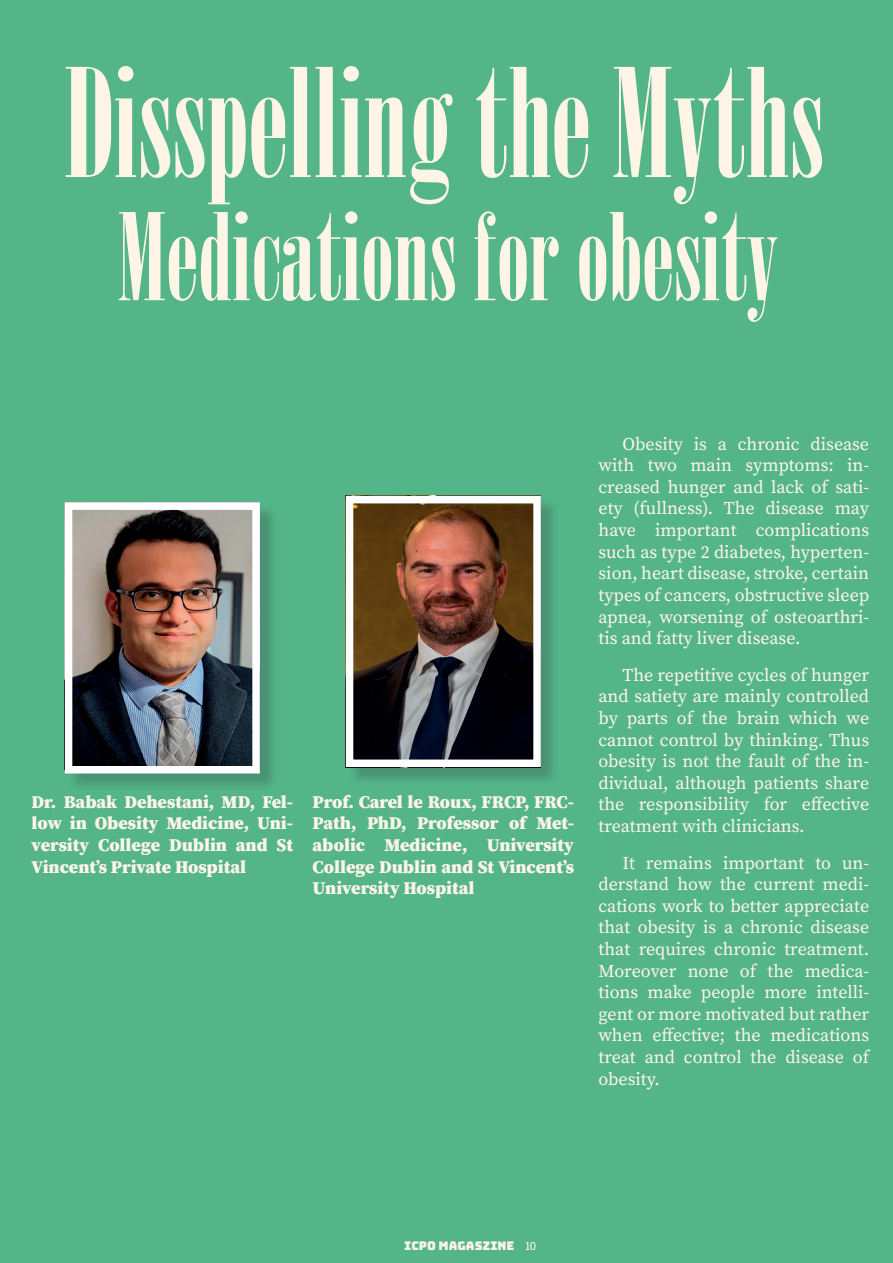
<style>
.page{position:relative;width:893px;height:1263px;background:#54b589}
.page>*{position:absolute;margin:0;border:0;box-sizing:border-box;transform-origin:0 0}
.t1{font:150px "Onyx";color:#fef5e7}
.t2{font:120px "Onyx";color:#fef5e7}
.t3{font:18px/21.6px "Source Serif Pro";color:#fef5e7;text-align:justify}
.t4{font:900 18px/21.6px "Source Serif Pro";color:#fef5e7;text-align:justify}
.t5{font:12px "Bungee";color:#fef5e7}
.s1{font-family:"Roboto Slab";font-size:11.1px}
</style>
<div class="page">
<div style="left:67px;top:505px;width:212px;height:287px;background:#2c2f2f;opacity:.26"></div>
<img style="left:74px;top:511px;width:177px;height:253px">
<div style="left:65px;top:502px;width:195px;height:271px;border:8px solid #fff"></div>
<div style="left:348px;top:498px;width:212px;height:287px;background:#2c2f2f;opacity:.26"></div>
<img style="left:355px;top:505px;width:177px;height:253px">
<div style="left:346px;top:496px;width:195px;height:271px;border:8px solid #fff"></div>
<h1 class="t1" style="left:66px;top:44px;width:760px">Disspelling the Myths</h1>
<h2 class="t2" style="left:118px;top:194px;width:662px">Medications for obesity</h2>
<p class="t4" style="left:32px;top:792px;width:263px">Dr. Babak Dehestani, MD, Fel&shy;low in Obesity Medicine, Uni&shy;versity College Dublin and St Vincent’s Private Hospital</p>
<p class="t4" style="left:313px;top:792px;width:263px">Prof. Carel le Roux, FRCP, FRC-Path, PhD, Professor of Met&shy;abolic Medicine, University College Dublin and St Vincent’s University Hospital</p>
<p class="t3" style="left:598px;top:434px;width:272px;text-indent:24px">Obesity is a chronic disease with two main symptoms: in&shy;creased hunger and lack of sati&shy;ety (fullness). The disease may have important complications such as type 2 diabetes, hyperten&shy;sion, heart disease, stroke, certain types of cancers, obstructive sleep apnea, worsening of osteoarthri&shy;tis and fatty liver disease.</p>
<p class="t3" style="left:598px;top:665px;width:272px;text-indent:24px">The repetitive cycles of hunger and satiety are mainly controlled by parts of the brain which we cannot control by thinking. Thus obesity is not the fault of the in&shy;dividual, although patients share the responsibility for effective treatment with clinicians.</p>
<p class="t3" style="left:598px;top:852px;width:272px;text-indent:24px">It remains important to un&shy;derstand how the current medi&shy;cations work to better appreciate that obesity is a chronic disease that requires chronic treatment.<br>Moreover none of the medica&shy;tions make people more intelli&shy;gent or more motivated but rather when effective; the medications treat and control the disease of obesity.</p>
<p class="t5" style="left:404px;top:1238px;width:134px">ICPO MAGASZINE <span class="s1">10</span></p>
</div>
